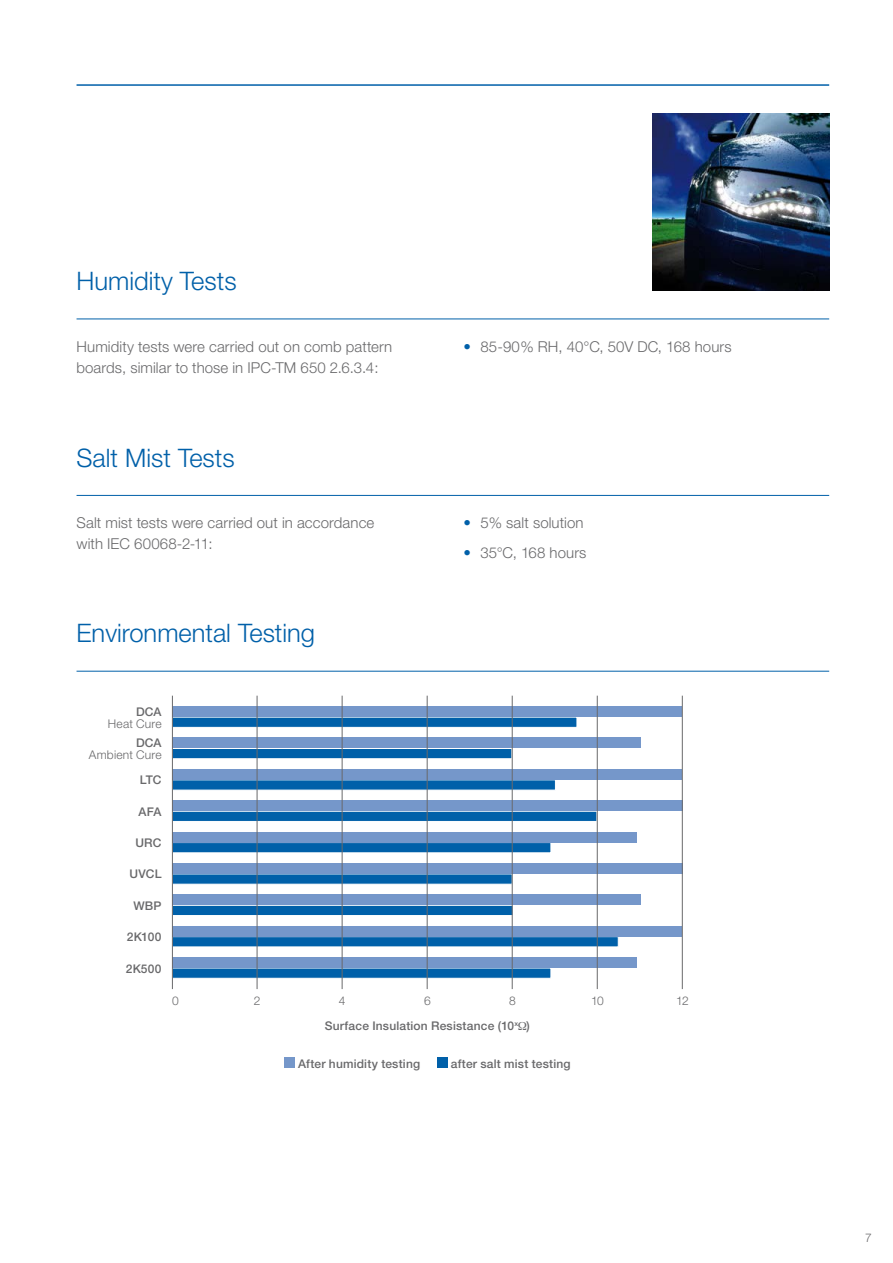
<style>
.page{position:relative;width:893px;height:1263px;background:#fff}
.page>*{position:absolute;margin:0;border:0;box-sizing:border-box;transform-origin:0 0}
.t1{font:300 25.5px "Helvetica Neue";color:#0060a9}
.t2{font:300 15px/21px "Helvetica Neue";letter-spacing:.005em;color:#69696b}
.t3{font:500 12px "Helvetica Neue";letter-spacing:.015em;color:#69696b}
.t4{font:300 12px "Helvetica Neue";letter-spacing:.015em;color:#69696b}
.s1{color:#0060a9}
</style>
<div class="page">
<div style="left:172px;top:717px;width:405px;height:10px;background:#0060a9"></div>
<div style="left:172px;top:706px;width:510px;height:11px;background:#7597ca"></div>
<div style="left:172px;top:748px;width:340px;height:11px;background:#0060a9;border:1px solid #fff"></div>
<div style="left:172px;top:738px;width:469px;height:10px;background:#7597ca"></div>
<div style="left:172px;top:780px;width:384px;height:10px;background:#0060a9"></div>
<div style="left:172px;top:769px;width:510px;height:11px;background:#7597ca"></div>
<div style="left:172px;top:811px;width:425px;height:11px;background:#0060a9;border:1px solid #fff"></div>
<div style="left:172px;top:800px;width:510px;height:11px;background:#7597ca"></div>
<div style="left:172px;top:842px;width:379px;height:11px;background:#0060a9"></div>
<div style="left:172px;top:832px;width:465px;height:10px;background:#7597ca"></div>
<div style="left:172px;top:874px;width:340px;height:10px;background:#0060a9"></div>
<div style="left:172px;top:863px;width:510px;height:11px;background:#7597ca"></div>
<div style="left:172px;top:905px;width:341px;height:11px;background:#0060a9;border:1px solid #fff"></div>
<div style="left:172px;top:894px;width:469px;height:11px;background:#7597ca"></div>
<div style="left:172px;top:936px;width:446px;height:11px;background:#0060a9"></div>
<div style="left:172px;top:926px;width:510px;height:10px;background:#7597ca"></div>
<div style="left:172px;top:968px;width:379px;height:10px;background:#0060a9"></div>
<div style="left:172px;top:957px;width:465px;height:11px;background:#7597ca"></div>
<hr style="left:77px;top:84px;width:752px;height:2px;background:#0060a9">
<hr style="left:77px;top:671px;width:752px;height:1px;background:#0060a9">
<div style="left:284px;top:1057px;width:11px;height:11px;background:#7597ca"></div>
<div style="left:437px;top:1057px;width:10px;height:11px;background:#0060a9"></div>
<hr style="left:257px;top:696px;width:1px;height:293px;background:#69696b">
<hr style="left:342px;top:696px;width:1px;height:293px;background:#69696b">
<hr style="left:427px;top:696px;width:1px;height:293px;background:#69696b">
<hr style="left:512px;top:696px;width:1px;height:293px;background:#69696b">
<hr style="left:597px;top:696px;width:1px;height:293px;background:#69696b">
<hr style="left:682px;top:696px;width:1px;height:293px;background:#69696b">
<hr style="left:172px;top:696px;width:1px;height:293px;background:#69696b">
<img style="left:653px;top:114px;width:176px;height:176px">
<hr style="left:77px;top:495px;width:752px;height:1px;background:#0060a9">
<hr style="left:77px;top:319px;width:752px;height:1px;background:#0060a9">
<h1 class="t1" style="left:77px;top:265px;width:162px">Humidity Tests</h1>
<p class="t2" style="left:77px;top:336px;width:317px">Humidity tests were carried out on comb pattern boards, similar to those in IPC-TM 650 2.6.3.4:</p>
<p class="t2" style="left:463px;top:336px;width:270px"><span class="s1">•</span> 85-90% RH, 40°C, 50V DC, 168 hours</p>
<h1 class="t1" style="left:77px;top:442px;width:160px">Salt Mist Tests</h1>
<p class="t2" style="left:77px;top:512px;width:299px">Salt mist tests were carried out in accordance with IEC 60068-2-11:</p>
<p class="t2" style="left:463px;top:512px;width:122px"><span class="s1">•</span> 5% salt solution</p>
<p class="t2" style="left:463px;top:542px;width:124px"><span class="s1">•</span> 35°C, 168 hours</p>
<h1 class="t1" style="left:77px;top:618px;width:240px">Environmental Testing</h1>
<p class="t3" style="left:136px;top:704px;width:27px">DCA</p>
<p class="t4" style="left:108px;top:716px;width:55px">Heat Cure</p>
<p class="t3" style="left:136px;top:735px;width:27px">DCA</p>
<p class="t4" style="left:89px;top:747px;width:74px">Ambient Cure</p>
<p class="t3" style="left:140px;top:773px;width:23px">LTC</p>
<p class="t3" style="left:139px;top:804px;width:24px">AFA</p>
<p class="t3" style="left:135px;top:836px;width:28px">URC</p>
<p class="t3" style="left:130px;top:867px;width:33px">UVCL</p>
<p class="t3" style="left:133px;top:898px;width:30px">WBP</p>
<p class="t3" style="left:127px;top:930px;width:36px">2K100</p>
<p class="t3" style="left:126px;top:961px;width:37px">2K500</p>
<p class="t4" style="left:172px;top:993px;width:8px">0</p>
<p class="t4" style="left:254px;top:993px;width:8px">2</p>
<p class="t4" style="left:339px;top:993px;width:8px">4</p>
<p class="t4" style="left:424px;top:993px;width:8px">6</p>
<p class="t4" style="left:509px;top:993px;width:8px">8</p>
<p class="t4" style="left:591px;top:993px;width:14px">10</p>
<p class="t4" style="left:676px;top:993px;width:14px">12</p>
<p class="t3" style="left:325px;top:1019px;width:207px">Surface Insulation Resistance (10<sup>x</sup> )</p>
<p class="t3" style="left:298px;top:1056px;width:124px">After humidity testing</p>
<p class="t3" style="left:451px;top:1056px;width:121px">after salt mist testing</p>
<p class="t4" style="left:865px;top:1230px;width:8px">7</p>
</div>
